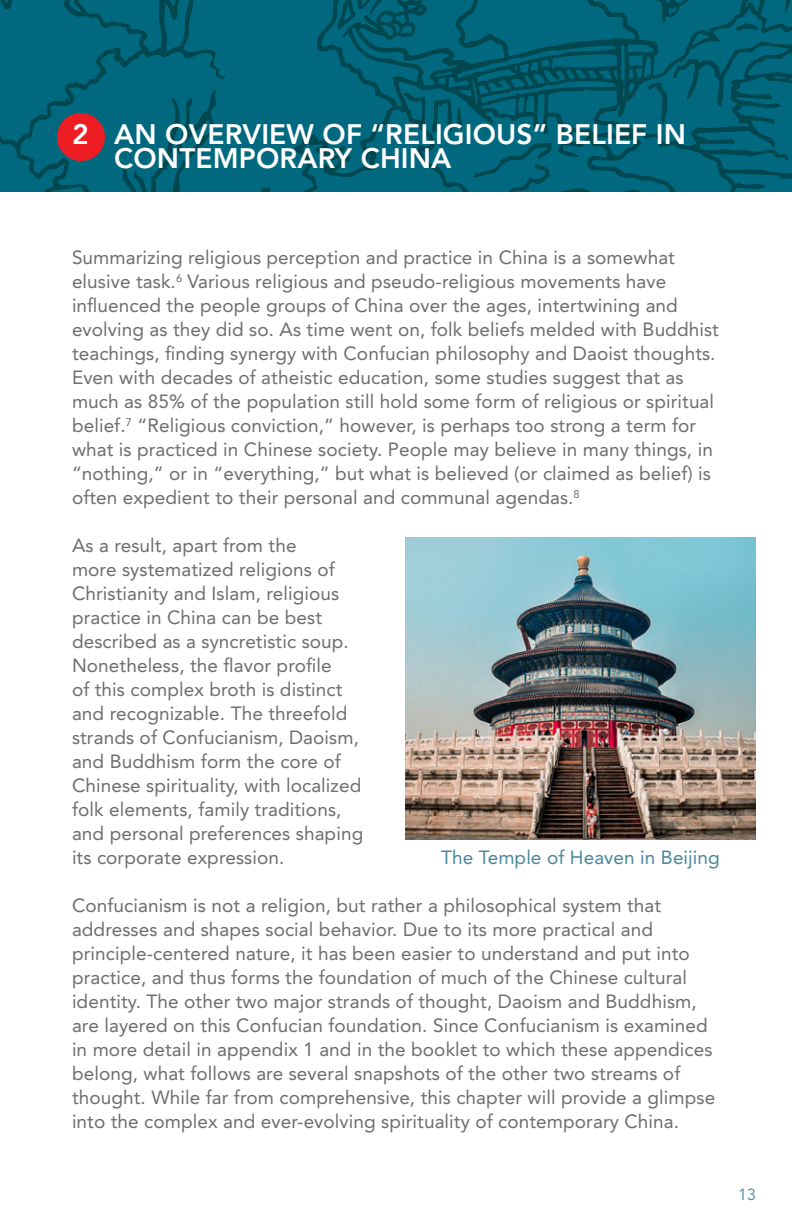
<style>
.page{position:relative;width:792px;height:1224px;background:#fff}
.page>*{position:absolute;margin:0;border:0;box-sizing:border-box;transform-origin:0 0}
.t1{font:800 28px/24px "Avenir";letter-spacing:.005em;color:#fff}
.t2{font:19px/24px "Avenir";letter-spacing:.005em;color:#6c6d70}
.t3{font:19px "Avenir";letter-spacing:.005em;color:#48869b}
.t4{font:16px "Avenir";color:#48869b}
</style>
<div class="page">
<svg style="left:0;top:0;width:792px;height:192px;background:#006176"></svg>
<svg style="left:474px;top:143px;width:188px;height:49px;background:#006276"></svg>
<svg style="left:134px;top:98px;width:50px;height:94px;background:#006276"></svg>
<div style="left:57px;top:113px;width:48px;height:48px;background:#ee1d23;border-radius:50%"></div>
<img style="left:405px;top:537px;width:351px;height:303px">
<h1 class="t1" style="left:114px;top:122px;width:574px;text-indent:-42px">2 AN OVERVIEW OF “RELIGIOUS” BELIEF IN<br>CONTEMPORARY CHINA</h1>
<p class="t2" style="left:72px;top:246px;width:648px">Summarizing religious perception and practice in China is a somewhat elusive task.<sup>6</sup> Various religious and pseudo-religious movements have influenced the people groups of China over the ages, intertwining and evolving as they did so. As time went on, folk beliefs melded with Buddhist teachings, finding synergy with Confucian philosophy and Daoist thoughts.<br>Even with decades of atheistic education, some studies suggest that as much as 85% of the population still hold some form of religious or spiritual belief.<sup>7</sup> “Religious conviction,” however, is perhaps too strong a term for what is practiced in Chinese society. People may believe in many things, in “nothing,” or in “everything,” but what is believed (or claimed as belief) is often expedient to their personal and communal agendas.<sup>8</sup></p>
<p class="t2" style="left:72px;top:534px;width:293px">As a result, apart from the<br>more systematized religions of<br>Christianity and Islam, religious practice in China can be best described as a syncretistic soup.<br>Nonetheless, the flavor profile<br>of this complex broth is distinct and recognizable. The threefold strands of Confucianism, Daoism, and Buddhism form the core of<br>Chinese spirituality, with localized folk elements, family traditions, and personal preferences shaping its corporate expression.</p>
<p class="t2" style="left:72px;top:894px;width:645px">Confucianism is not a religion, but rather a philosophical system that addresses and shapes social behavior. Due to its more practical and principle-centered nature, it has been easier to understand and put into practice, and thus forms the foundation of much of the Chinese cultural identity. The other two major strands of thought, Daoism and Buddhism, are layered on this Confucian foundation. Since Confucianism is examined in more detail in appendix 1 and in the booklet to which these appendices belong, what follows are several snapshots of the other two streams of thought. While far from comprehensive, this chapter will provide a glimpse into the complex and ever-evolving spirituality of contemporary China.</p>
<p class="t3" style="left:441px;top:846px;width:280px">The Temple of Heaven in Beijing</p>
<p class="t4" style="left:738px;top:1185px;width:19px">13</p>
</div>
